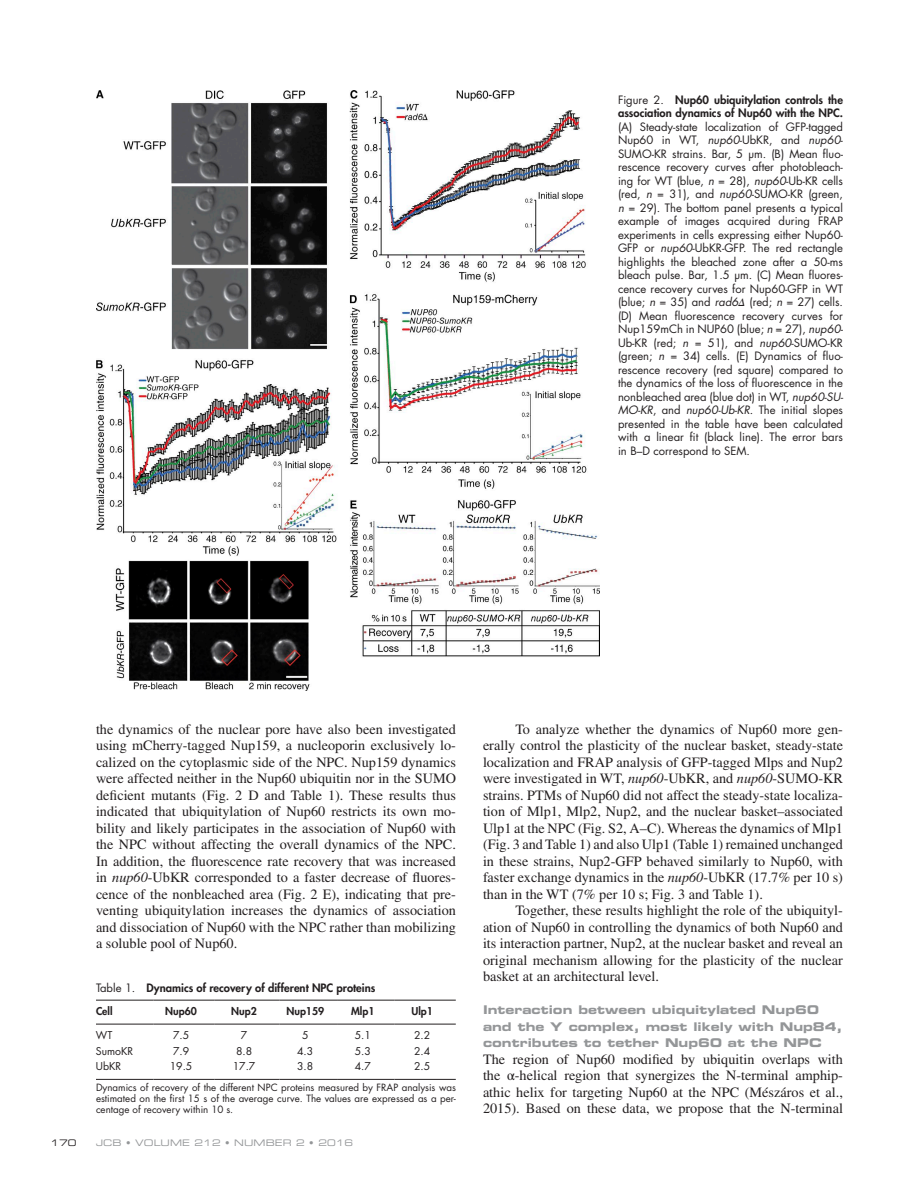
<style>
.page{position:relative;width:918px;height:1188px;background:#fff}
.page>*{position:absolute;margin:0;border:0;box-sizing:border-box;transform-origin:0 0}
.t1{font:14.25px/16.5px "Times LT Std";color:#231f20;text-align:justify}
.t2{font:12px/16.5px "Eurostile LT Std Bold Ex 2";color:#949698}
.t3{font:11.25px/13.5px "Futura Std";color:#231f20;text-align:justify}
.t4{font:800 11.25px/13.5px "Futura Std";color:#231f20}
.t5{font:10.5px "Futura Std";color:#231f20}
.t6{font:800 10.5px "Futura Std";color:#231f20}
.t7{font:9.75px/11.1px "Futura Std";color:#231f20;text-align:justify}
.t8{font:9px "Eurostile LT Std Ex 2";letter-spacing:.01em;color:#949698}
.t9{font:9px "Eurostile LT Std Ex 2";color:#231f20}
.s1{font-weight:400}
.s2{font-style:italic}
.s3{font-family:"STIX General";font-style:italic}
.s4{font-family:"STIX General"}
</style>
<div class="page">
<hr style="left:96px;top:1000px;width:58px;height:1px;background:#231f20">
<hr style="left:96px;top:1024px;width:58px;height:1px;background:#231f20">
<hr style="left:154px;top:1000px;width:61px;height:1px;background:#231f20">
<hr style="left:154px;top:1024px;width:61px;height:1px;background:#231f20">
<hr style="left:215px;top:1000px;width:65px;height:1px;background:#231f20">
<hr style="left:215px;top:1024px;width:65px;height:1px;background:#231f20">
<hr style="left:280px;top:1000px;width:57px;height:1px;background:#231f20">
<hr style="left:280px;top:1024px;width:57px;height:1px;background:#231f20">
<hr style="left:337px;top:1000px;width:58px;height:1px;background:#231f20">
<hr style="left:337px;top:1024px;width:58px;height:1px;background:#231f20">
<hr style="left:395px;top:1000px;width:61px;height:1px;background:#231f20">
<hr style="left:395px;top:1024px;width:61px;height:1px;background:#231f20">
<hr style="left:96px;top:1079px;width:58px;height:1px;background:#231f20">
<hr style="left:154px;top:1079px;width:61px;height:1px;background:#231f20">
<hr style="left:215px;top:1079px;width:65px;height:1px;background:#231f20">
<hr style="left:280px;top:1079px;width:57px;height:1px;background:#231f20">
<hr style="left:337px;top:1079px;width:58px;height:1px;background:#231f20">
<hr style="left:395px;top:1079px;width:61px;height:1px;background:#231f20">
<img style="left:96px;top:90px;width:504px;height:600px">
<p class="t4" style="left:618px;top:93px;width:227px"><span class="s1">Figure 2.</span> Nup60 ubiquitylation controls the association dynamics of Nup60 with the NPC.</p>
<p class="t3" style="left:618px;top:120px;width:227px">(A) Steady-state localization of GFP-tagged Nup60 in WT, <span class="s2">nup60</span>-UbKR, and <span class="s2">nup60</span>- SUMO-KR strains. Bar, 5 µm. (B) Mean fluo&shy;rescence recovery curves after photobleach&shy;ing for WT (blue, <span class="s2">n</span> = 28), <span class="s2">nup60</span>-Ub-KR cells (red, <span class="s2">n</span> = 31), and <span class="s2">nup60</span>-SUMO-KR (green, <span class="s2">n</span> = 29). The bottom panel presents a typical example of images acquired during FRAP experiments in cells expressing either Nup60- GFP or <span class="s2">nup60</span>-UbKR-GFP. The red rectangle highlights the bleached zone after a 50-ms bleach pulse. Bar, 1.5 µm. (C) Mean fluores&shy;cence recovery curves for Nup60-GFP in WT (blue; <span class="s2">n</span> = 35) and <span class="s2">rad6</span><span class="s3">Δ</span> (red; <span class="s2">n</span> = 27) cells. (D) Mean fluorescence recovery curves for Nup159mCh in NUP60 (blue; <span class="s2">n</span> = 27), <span class="s2">nup60</span>- Ub-KR (red; <span class="s2">n</span> = 51), and <span class="s2">nup60</span>-SUMO-KR (green; <span class="s2">n</span> = 34) cells. (E) Dynamics of fluo&shy;rescence recovery (red square) compared to the dynamics of the loss of fluorescence in the nonbleached area (blue dot) in WT, <span class="s2">nup60-SU-MO-KR</span>, and <span class="s2">nup60-Ub-KR</span>. The initial slopes presented in the table have been calculated with a linear fit (black line). The error bars in B–D correspond to SEM.</p>
<p class="t1" style="left:96px;top:720px;width:362px">the dynamics of the nuclear pore have also been investigated using mCherry-tagged Nup159, a nucleoporin exclusively lo&shy;calized on the cytoplasmic side of the NPC. Nup159 dynamics were affected neither in the Nup60 ubiquitin nor in the SUMO deficient mutants (Fig. 2 D and Table 1). These results thus indicated that ubiquitylation of Nup60 restricts its own mo&shy;bility and likely participates in the association of Nup60 with the NPC without affecting the overall dynamics of the NPC.<br>In addition, the fluorescence rate recovery that was increased in <span class="s2">nup60</span>-UbKR corresponded to a faster decrease of fluores&shy;cence of the nonbleached area (Fig. 2 E), indicating that pre&shy;venting ubiquitylation increases the dynamics of association and dissociation of Nup60 with the NPC rather than mobilizing a soluble pool of Nup60.</p>
<p class="t1" style="left:483px;top:720px;width:362px;text-indent:32px">To analyze whether the dynamics of Nup60 more gen&shy;erally control the plasticity of the nuclear basket, steady-state localization and FRAP analysis of GFP-tagged Mlps and Nup2 were investigated in WT, <span class="s2">nup60</span>-UbKR, and <span class="s2">nup60</span>-SUMO-KR strains. PTMs of Nup60 did not affect the steady-state localiza&shy;tion of Mlp1, Mlp2, Nup2, and the nuclear basket–associated Ulp1 at the NPC (Fig. S2, A–C). Whereas the dynamics of Mlp1 (Fig. 3 and Table 1) and also Ulp1 (Table 1) remained unchanged in these strains, Nup2-GFP behaved similarly to Nup60, with faster exchange dynamics in the <span class="s2">nup60</span>-UbKR (17.7% per 10 s) than in the WT (7% per 10 s; Fig. 3 and Table 1).</p>
<p class="t1" style="left:483px;top:902px;width:362px;text-indent:32px">Together, these results highlight the role of the ubiquityl&shy;ation of Nup60 in controlling the dynamics of both Nup60 and its interaction partner, Nup2, at the nuclear basket and reveal an original mechanism allowing for the plasticity of the nuclear basket at an architectural level.</p>
<p class="t2" style="left:483px;top:1001px;width:361px">Interaction between ubiquitylated Nup60 and the Y complex, most likely with Nup84, contributes to tether Nup60 at the NPC</p>
<p class="t1" style="left:483px;top:1050px;width:362px">The region of Nup60 modified by ubiquitin overlaps with the <span class="s4">α</span>-helical region that synergizes the N-terminal amphip&shy;athic helix for targeting Nup60 at the NPC (Mészáros et al., 2015). Based on these data, we propose that the N-terminal</p>
<p class="t4" style="left:96px;top:981px;width:281px"><span class="s1">Table 1.</span> Dynamics of recovery of different NPC proteins</p>
<p class="t6" style="left:96px;top:1004px;width:18px">Cell</p>
<p class="t6" style="left:165px;top:1004px;width:33px">Nup60</p>
<p class="t6" style="left:231px;top:1004px;width:27px">Nup2</p>
<p class="t6" style="left:286px;top:1004px;width:39px">Nup159</p>
<p class="t6" style="left:351px;top:1004px;width:25px">Mlp1</p>
<p class="t6" style="left:411px;top:1004px;width:23px">Ulp1</p>
<p class="t5" style="left:96px;top:1028px;width:18px">WT</p>
<p class="t5" style="left:173px;top:1028px;width:18px">7.5</p>
<p class="t5" style="left:241px;top:1028px;width:8px">7</p>
<p class="t5" style="left:302px;top:1028px;width:8px">5</p>
<p class="t5" style="left:355px;top:1028px;width:18px">5.1</p>
<p class="t5" style="left:414px;top:1028px;width:18px">2.2</p>
<p class="t5" style="left:96px;top:1044px;width:39px">SumoKR</p>
<p class="t5" style="left:173px;top:1044px;width:18px">7.9</p>
<p class="t5" style="left:236px;top:1044px;width:18px">8.8</p>
<p class="t5" style="left:297px;top:1044px;width:18px">4.3</p>
<p class="t5" style="left:355px;top:1044px;width:18px">5.3</p>
<p class="t5" style="left:414px;top:1044px;width:18px">2.4</p>
<p class="t5" style="left:96px;top:1060px;width:27px">UbKR</p>
<p class="t5" style="left:170px;top:1060px;width:24px">19.5</p>
<p class="t5" style="left:233px;top:1060px;width:24px">17.7</p>
<p class="t5" style="left:297px;top:1060px;width:18px">3.8</p>
<p class="t5" style="left:355px;top:1060px;width:18px">4.7</p>
<p class="t5" style="left:414px;top:1060px;width:18px">2.5</p>
<p class="t7" style="left:96px;top:1082px;width:361px">Dynamics of recovery of the different NPC proteins measured by FRAP analysis was estimated on the first 15 s of the average curve. The values are expressed as a per&shy;centage of recovery within 10 s.</p>
<p class="t9" style="left:50px;top:1136px;width:28px">170</p>
<p class="t8" style="left:96px;top:1136px;width:259px">JCB • VOLUME 212 • NUMBER 2 • 2016</p>
</div>
